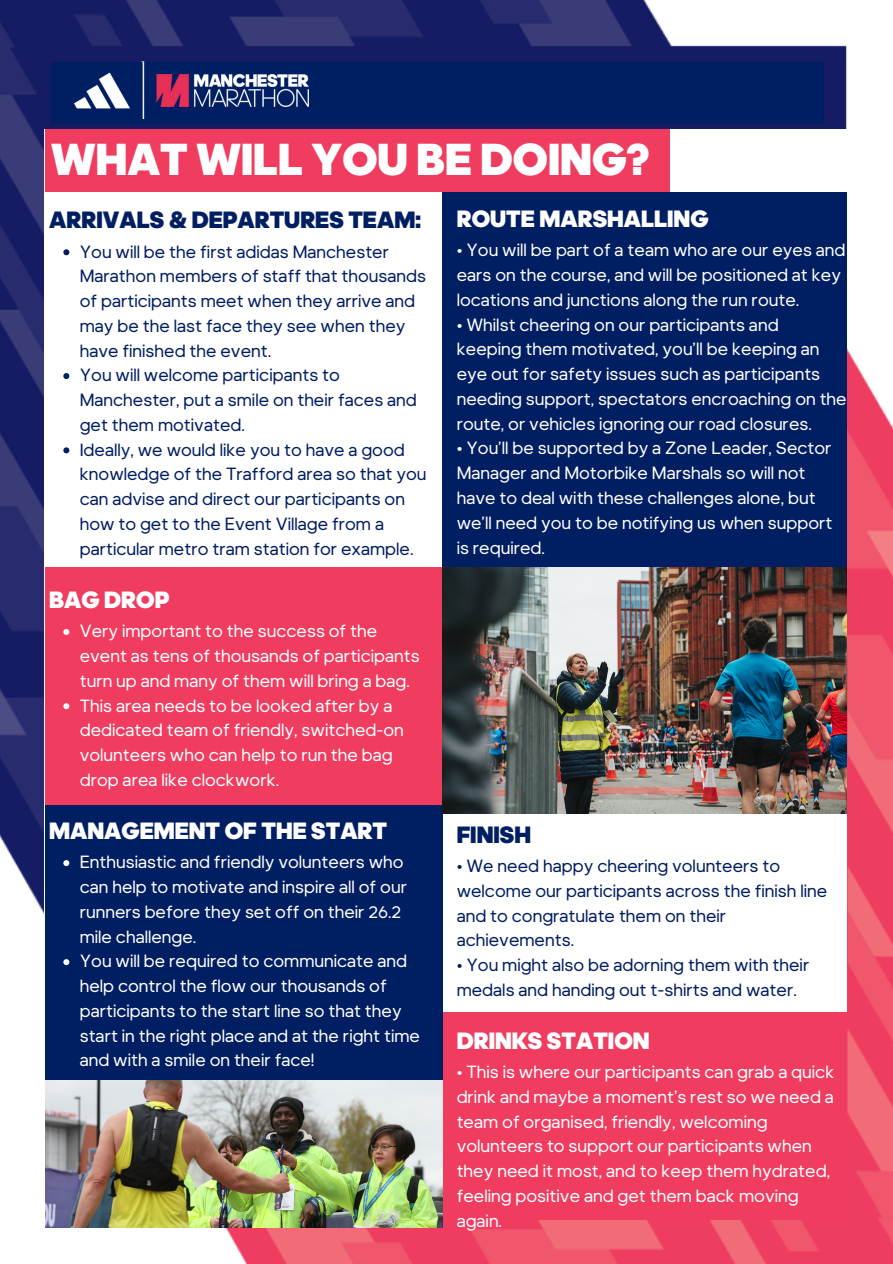
<style>
.page{position:relative;width:893px;height:1264px;background:#fff}
.page>*{position:absolute;margin:0;border:0;box-sizing:border-box;transform-origin:0 0}
.t1{font:900 45.6px "adineue PRO Cyr";color:#fff}
.t2{font:900 24px "adineue PRO Cyr";color:#fff}
.t3{font:900 24px "adineue PRO Cyr";color:#001e62}
.t4{font:18px/24.8px "adineue TEXT";color:#fff}
.t5{font:18px/24.8px "adineue TEXT";color:#001e62}
</style>
<div class="page">
<img style="left:0;top:0;width:892px;height:1263px">
<div style="left:45px;top:129px;width:801px;height:1090px;background:#fff"></div>
<div style="left:45px;top:129px;width:624px;height:63px;background:#f03c5f"></div>
<div style="left:442px;top:192px;width:405px;height:375px;background:#001e62"></div>
<div style="left:443px;top:1012px;width:403px;height:207px;background:#f03c5f"></div>
<div style="left:45px;top:567px;width:397px;height:245px;background:#f03c5f"></div>
<div style="left:45px;top:805px;width:397px;height:285px;background:#001e62"></div>
<img style="left:443px;top:567px;width:403px;height:246px">
<img style="left:45px;top:1080px;width:397px;height:147px">
<svg style="left:63px;top:249px;width:6px;height:6px"></svg>
<svg style="left:63px;top:373px;width:6px;height:6px"></svg>
<svg style="left:63px;top:447px;width:6px;height:6px"></svg>
<svg style="left:63px;top:629px;width:6px;height:6px"></svg>
<svg style="left:63px;top:703px;width:6px;height:6px"></svg>
<svg style="left:63px;top:860px;width:6px;height:6px"></svg>
<svg style="left:63px;top:959px;width:6px;height:6px"></svg>
<div style="left:51px;top:62px;width:772px;height:62px;background:#001e62"></div>
<img style="left:75px;top:62px;width:234px;height:56px">
<h1 class="t1" style="left:51px;top:140px;width:599px">WHAT WILL YOU BE DOING?</h1>
<h2 class="t2" style="left:456px;top:209px;width:253px">ROUTE MARSHALLING</h2>
<p class="t4" style="left:456px;top:237px;width:390px">• You will be part of a team who are our eyes and ears on the course, and will be positioned at key locations and junctions along the run route.</p>
<p class="t4" style="left:456px;top:312px;width:391px">• Whilst cheering on our participants and keeping them motivated, you’ll be keeping an eye out for safety issues such as participants needing support, spectators encroaching on the route, or vehicles ignoring our road closures.</p>
<p class="t4" style="left:456px;top:435px;width:377px">• You’ll be supported by a Zone Leader, Sector Manager and Motorbike Marshals so will not have to deal with these challenges alone, but we’ll need you to be notifying us when support is required.</p>
<h2 class="t3" style="left:49px;top:210px;width:373px">ARRIVALS &amp; DEPARTURES TEAM:</h2>
<p class="t5" style="left:80px;top:239px;width:348px">You will be the first adidas Manchester Marathon members of staff that thousands of participants meet when they arrive and may be the last face they see when they have finished the event.<br>You will welcome participants to Manchester, put a smile on their faces and get them motivated.<br>Ideally, we would like you to have a good knowledge of the Trafford area so that you can advise and direct our participants on how to get to the Event Village from a particular metro tram station for example.</p>
<h2 class="t2" style="left:49px;top:590px;width:122px">BAG DROP</h2>
<p class="t4" style="left:80px;top:618px;width:341px">Very important to the success of the event as tens of thousands of participants turn up and many of them will bring a bag.<br>This area needs to be looked after by a dedicated team of friendly, switched-on volunteers who can help to run the bag drop area like clockwork.</p>
<h2 class="t2" style="left:49px;top:821px;width:339px">MANAGEMENT OF THE START</h2>
<p class="t4" style="left:80px;top:849px;width:342px">Enthusiastic and friendly volunteers who can help to motivate and inspire all of our runners before they set off on their 26.2 mile challenge.<br>You will be required to communicate and help control the flow our thousands of participants to the start line so that they start in the right place and at the right time and with a smile on their face!</p>
<h2 class="t3" style="left:456px;top:824px;width:76px">FINISH</h2>
<p class="t5" style="left:456px;top:853px;width:372px">• We need happy cheering volunteers to welcome our participants across the finish line and to congratulate them on their achievements.</p>
<p class="t5" style="left:456px;top:952px;width:354px">• You might also be adorning them with their medals and handing out t-shirts and water.</p>
<h2 class="t2" style="left:456px;top:1030px;width:194px">DRINKS STATION</h2>
<p class="t4" style="left:456px;top:1059px;width:379px">• This is where our participants can grab a quick drink and maybe a moment’s rest so we need a team of organised, friendly, welcoming volunteers to support our participants when they need it most, and to keep them hydrated, feeling positive and get them back moving again.</p>
</div>
